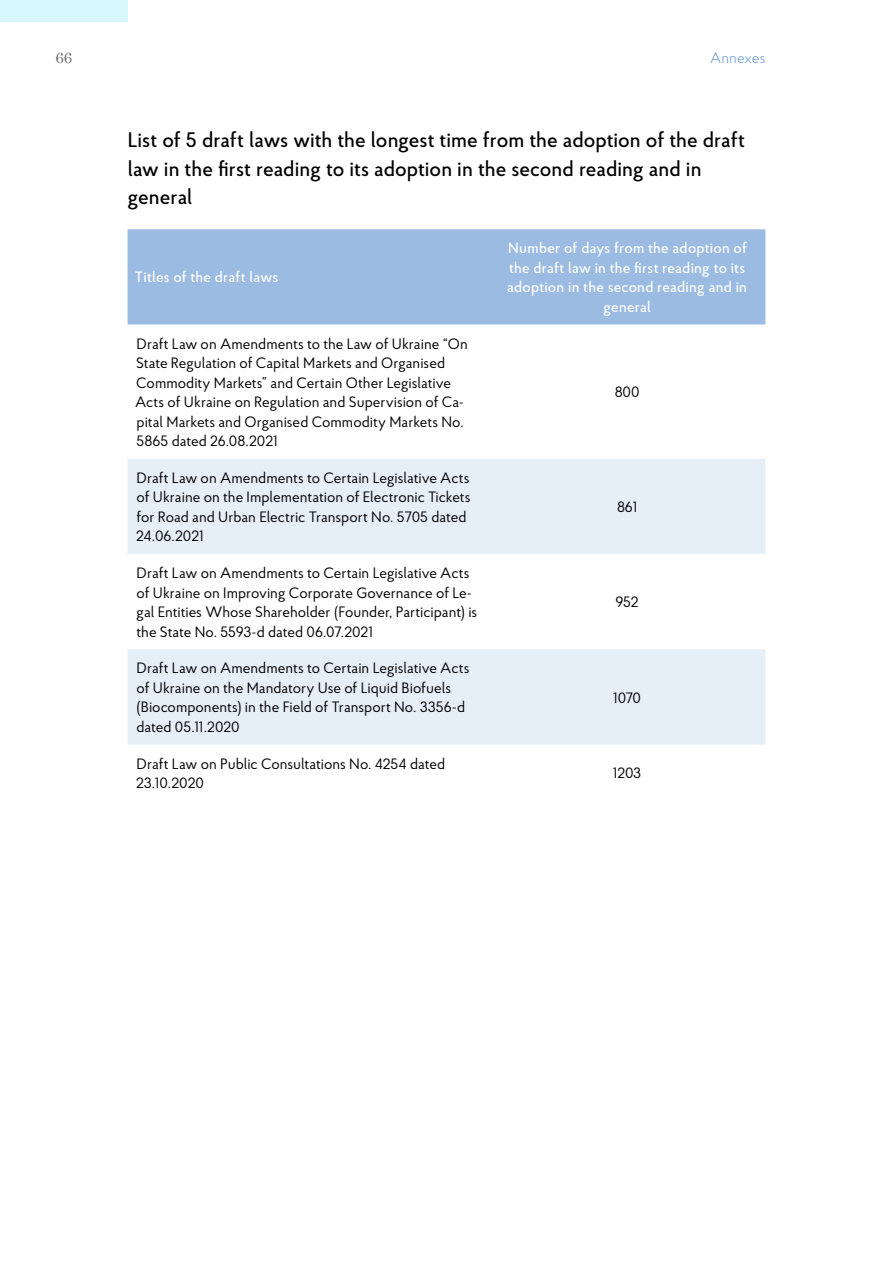
<style>
.page{position:relative;width:893px;height:1263px;background:#fff}
.page>*{position:absolute;margin:0;border:0;box-sizing:border-box;transform-origin:0 0}
.t1{font:500 21px/28.5px "Proba Pro";color:#000}
.t2{font:15px/19.5px "Proba Pro";color:#000}
.t3{font:500 15px/19.5px "Proba Pro";letter-spacing:.015em;color:#fff;text-align:center}
.t4{font:300 15px "Proba Pro";color:#699ad3}
.t5{font:15px "Century Schoolbook";color:#706f6f}
</style>
<div class="page">
<div style="left:0;top:0;width:128px;height:21px;background:#d6f8fa"></div>
<div style="left:128px;top:229px;width:637px;height:95px;background:#9bbbe2"></div>
<svg style="left:128px;top:459px;width:637px;height:286px;fill:#e6eef8"></svg>
<p class="t5" style="left:55px;top:48px;width:18px">66</p>
<p class="t4" style="left:710px;top:48px;width:57px">Annexes</p>
<h1 class="t1" style="left:128px;top:125px;width:619px">List of 5 draft laws with the longest time from the adoption of the draft law in the first reading to its adoption in the second reading and in general</h1>
<p class="t3" style="left:135px;top:267px;width:145px">Titles of the draft laws</p>
<p class="t2" style="left:135px;top:333px;width:334px">Draft Law on Amendments to the Law of Ukraine “On State Regulation of Capital Markets and Organised Commodity Markets” and Certain Other Legislative Acts of Ukraine on Regulation and Supervision of Ca&shy;pital Markets and Organised Commodity Markets No.<br>5865 dated 26.08.2021</p>
<p class="t2" style="left:136px;top:467px;width:336px">Draft Law on Amendments to Certain Legislative Acts of Ukraine on the Implementation of Electronic Tickets for Road and Urban Electric Transport No. 5705 dated 24.06.2021</p>
<p class="t2" style="left:136px;top:563px;width:342px">Draft Law on Amendments to Certain Legislative Acts of Ukraine on Improving Corporate Governance of Le&shy;gal Entities Whose Shareholder (Founder, Participant) is the State No. 5593-d dated 06.07.2021</p>
<p class="t2" style="left:136px;top:658px;width:334px">Draft Law on Amendments to Certain Legislative Acts of Ukraine on the Mandatory Use of Liquid Biofuels (Biocomponents) in the Field of Transport No. 3356-d dated 05.11.2020</p>
<p class="t3" style="left:507px;top:238px;width:241px">Number of days from the adoption of the draft law in the first reading to its adoption in the second reading and in general</p>
<p class="t2" style="left:615px;top:382px;width:26px">800</p>
<p class="t2" style="left:617px;top:497px;width:22px">861</p>
<p class="t2" style="left:615px;top:592px;width:25px">952</p>
<p class="t2" style="left:613px;top:687px;width:29px">1070</p>
<p class="t2" style="left:136px;top:753px;width:311px">Draft Law on Public Consultations No. 4254 dated<br>23.10.2020</p>
<p class="t2" style="left:613px;top:763px;width:30px">1203</p>
</div>
